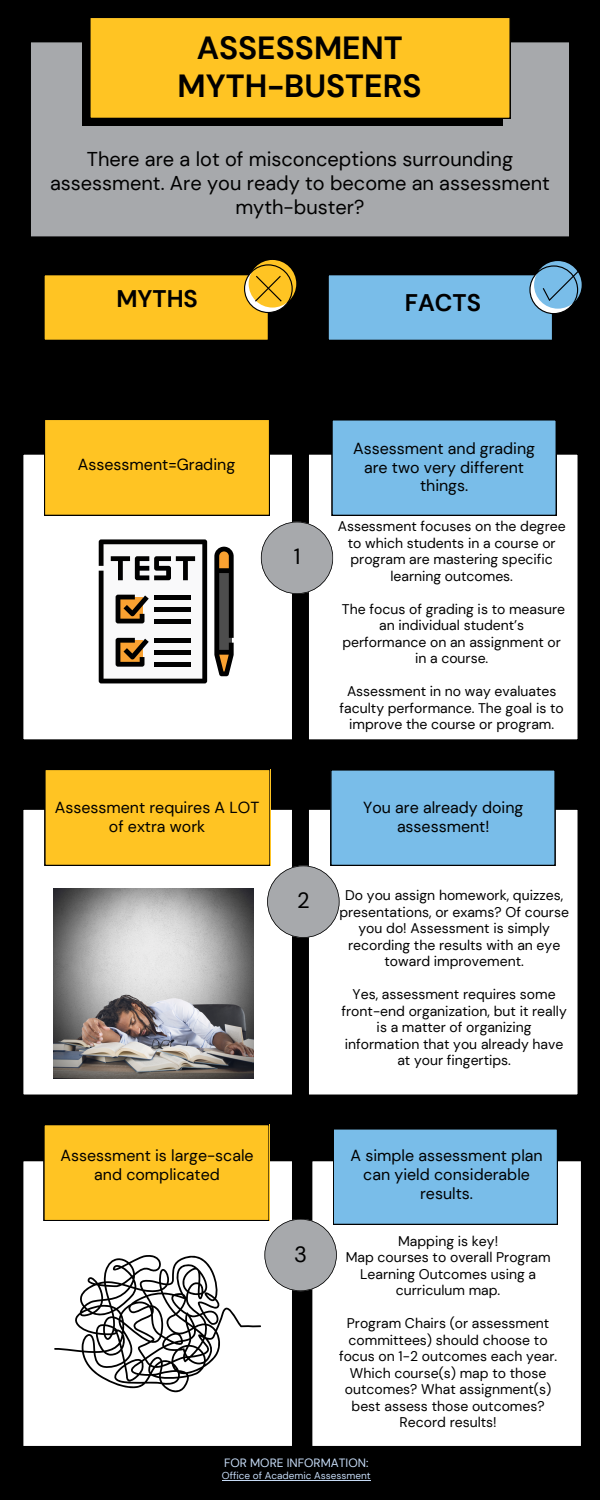
<style>
.page{position:relative;width:600px;height:1500px;background:#000}
.page>*{position:absolute;margin:0;border:0;box-sizing:border-box;transform-origin:0 0}
.t1{font:700 32px/38.2px "DM Sans";color:#000;text-align:center}
.t2{font:700 24px "DM Sans";color:#000}
.t3{font:22px "DM Sans";color:#000}
.t4{font:20px/24px "DM Sans";color:#000;text-align:center}
.t5{font:16px/18.8px "DM Sans";color:#000;text-align:center}
.t6{font:14px/16.5px "DM Sans";color:#000;text-align:center}
.t7{font:12px "DM Sans";color:#c6dbf6}
.t8{font:10px "DM Sans";color:#c6dbf6}
</style>
<div class="page">
<div style="left:31px;top:42px;width:538px;height:195px;background:#a7a9ac"></div>
<svg style="left:83px;top:42px;width:420px;height:84px"></svg>
<div style="left:90px;top:18px;width:420px;height:100px;background:#ffc423"></div>
<svg style="left:534px;top:261px;width:48px;height:48px"></svg>
<svg style="left:328px;top:265px;width:252px;height:75px"></svg>
<div style="left:249px;top:260px;width:47px;height:48px;background:#ffc423;border-radius:50%"></div>
<svg style="left:44px;top:264px;width:249px;height:76px"></svg>
<div style="left:309px;top:454px;width:269px;height:286px;background:#fff"></div>
<div style="left:332px;top:420px;width:224px;height:95px;background:#79bde9"></div>
<div style="left:23px;top:454px;width:269px;height:286px;background:#fff"></div>
<div style="left:44px;top:420px;width:225px;height:95px;background:#ffc423"></div>
<svg style="left:261px;top:522px;width:72px;height:72px"></svg>
<div style="left:309px;top:809px;width:269px;height:286px;background:#fff"></div>
<div style="left:23px;top:809px;width:269px;height:286px;background:#fff"></div>
<svg style="left:45px;top:769px;width:510px;height:169px"></svg>
<div style="left:312px;top:1161px;width:269px;height:285px;background:#fff"></div>
<div style="left:23px;top:1161px;width:269px;height:285px;background:#fff"></div>
<svg style="left:99px;top:539px;width:108px;height:144px"></svg>
<hr style="left:154px;top:595px;width:36px;height:4px;background:#000">
<hr style="left:154px;top:607px;width:36px;height:4px;background:#000">
<hr style="left:154px;top:619px;width:36px;height:4px;background:#000">
<div style="left:154px;top:638px;width:36px;height:5px;background:#000"></div>
<div style="left:154px;top:650px;width:36px;height:5px;background:#000"></div>
<div style="left:154px;top:662px;width:36px;height:5px;background:#000"></div>
<svg style="left:214px;top:547px;width:20px;height:129px"></svg>
<img style="left:53px;top:888px;width:201px;height:191px">
<svg style="left:44px;top:1125px;width:513px;height:267px"></svg>
<hr style="left:222px;top:1480px;width:149px;height:1px;background:#c6dbf6">
<h1 class="t1" style="left:178px;top:29px;width:246px">ASSESSMENT<br>MYTH-BUSTERS</h1>
<h2 class="t4" style="left:50px;top:147px;width:501px">There are a lot of misconceptions surrounding assessment. Are you ready to become an assessment myth-buster?</h2>
<h4 class="t2" style="left:116px;top:283px;width:83px">MYTHS</h4>
<h4 class="t2" style="left:405px;top:288px;width:78px">FACTS</h4>
<h5 class="t5" style="left:78px;top:455px;width:159px">Assessment=Grading</h5>
<h5 class="t5" style="left:55px;top:798px;width:206px">Assessment requires A LOT of extra work</h5>
<p class="t5" style="left:60px;top:1146px;width:195px">Assessment is large-scale and complicated</p>
<h3 class="t3" style="left:294px;top:543px;width:8px">1</h3>
<p class="t3" style="left:297px;top:886px;width:14px">2</p>
<p class="t5" style="left:353px;top:439px;width:183px">Assessment and grading are two very different things.</p>
<h4 class="t6" style="left:338px;top:518px;width:229px">Assessment focuses on the degree to which students in a course or program are mastering specific learning outcomes.</h4>
<p class="t6" style="left:342px;top:601px;width:225px">The focus of grading is to measure an individual student’s performance on an assignment or in a course.</p>
<h5 class="t6" style="left:340px;top:683px;width:226px">Assessment in no way evaluates faculty performance. The goal is to improve the course or program.</h5>
<h5 class="t5" style="left:363px;top:798px;width:162px">You are already doing assessment!</h5>
<p class="t6" style="left:339px;top:887px;width:231px">Do you assign homework, quizzes, presentations, or exams? Of course you do! Assessment is simply recording the results with an eye toward improvement.</p>
<h4 class="t6" style="left:342px;top:986px;width:227px">Yes, assessment requires some front-end organization, but it really is a matter of organizing information that you already have at your fingertips.</h4>
<h2 class="t3" style="left:294px;top:1240px;width:14px">3</h2>
<h4 class="t5" style="left:351px;top:1146px;width:194px">A simple assessment plan can yield considerable results.</h4>
<h5 class="t6" style="left:346px;top:1233px;width:206px">Mapping is key!<br>Map courses to overall Program<br>Learning Outcomes using a curriculum map.</h5>
<h5 class="t6" style="left:339px;top:1315px;width:220px">Program Chairs (or assessment committees) should choose to focus on 1-2 outcomes each year.<br>Which course(s) map to those outcomes? What assignment(s) best assess those outcomes?<br>Record results!</h5>
<h4 class="t7" style="left:224px;top:1455px;width:146px">FOR MORE INFORMATION:</h4>
<p class="t8" style="left:222px;top:1469px;width:150px">Office of Academic Assessment</p>
</div>
